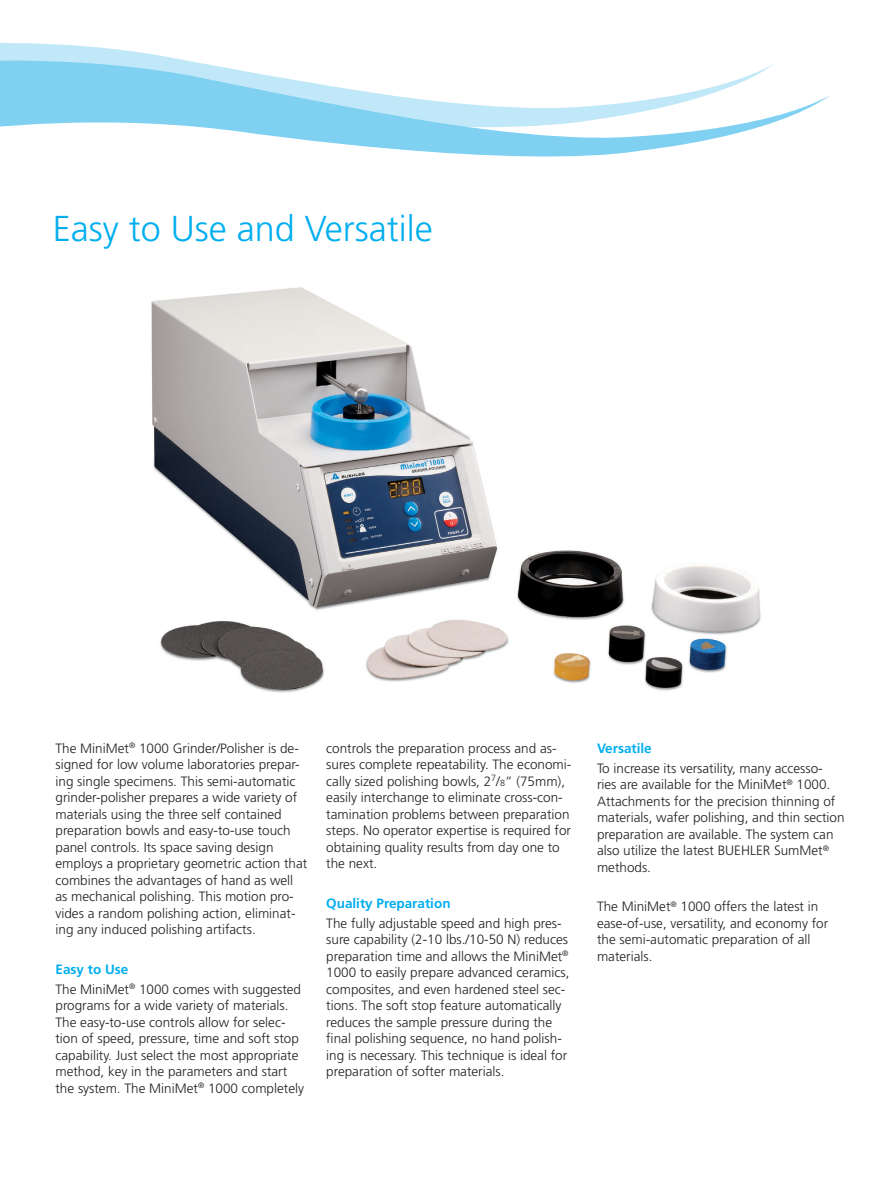
<style>
.page{position:relative;width:893px;height:1191px;background:#fff}
.page>*{position:absolute;margin:0;border:0;box-sizing:border-box;transform-origin:0 0}
.inside_green_headlin{font:300 36px "Frutiger LT Std";color:#00aeef}
.subheads{font:300 13.5px/16.5px "Frutiger LT Std";color:#231f20}
.subheads-2{font:700 13.5px "Frutiger LT Std";color:#00aeef}
.s1{font-size:9px}
</style>
<div class="page">
<img style="left:151px;top:287px;width:610px;height:406px">
<svg style="left:0;top:43px;width:779px;height:114px"></svg>
<p class="inside_green_headlin" style="left:53px;top:208px;width:382px">Easy to Use and Versatile</p>
<p class="subheads" style="left:55px;top:740px;width:253px">The MiniMet<sup>®</sup> 1000 Grinder/Polisher is de&shy;signed for low volume laboratories prepar&shy;ing single specimens. This semi-automatic grinder-polisher prepares a wide variety of materials using the three self contained preparation bowls and easy-to-use touch panel controls. Its space saving design employs a proprietary geometric action that combines the advantages of hand as well as mechanical polishing. This motion pro&shy;vides a random polishing action, eliminat&shy;ing any induced polishing artifacts.</p>
<p class="subheads-2" style="left:55px;top:961px;width:74px">Easy to Use</p>
<p class="subheads" style="left:55px;top:981px;width:250px">The MiniMet<sup>®</sup> 1000 comes with suggested programs for a wide variety of materials.<br>The easy-to-use controls allow for selec&shy;tion of speed, pressure, time and soft stop capability. Just select the most appropriate method, key in the parameters and start the system. The MiniMet<sup>®</sup> 1000 completely</p>
<p class="subheads" style="left:326px;top:740px;width:247px">controls the preparation process and as&shy;sures complete repeatability. The economi&shy;cally sized polishing bowls, 2<sup>7</sup>/<span class="s1">8</span>” (75mm), easily interchange to eliminate cross-con&shy;tamination problems between preparation steps. No operator expertise is required for obtaining quality results from day one to the next.</p>
<p class="subheads-2" style="left:326px;top:895px;width:126px">Quality Preparation</p>
<p class="subheads" style="left:326px;top:915px;width:245px">The fully adjustable speed and high pres&shy;sure capability (2-10 lbs./10-50 N) reduces preparation time and allows the MiniMet<sup>® </sup>1000 to easily prepare advanced ceramics, composites, and even hardened steel sec&shy;tions. The soft stop feature automatically reduces the sample pressure during the final polishing sequence, no hand polish&shy;ing is necessary. This technique is ideal for preparation of softer materials.</p>
<p class="subheads-2" style="left:597px;top:740px;width:56px">Versatile</p>
<p class="subheads" style="left:597px;top:760px;width:249px">To increase its versatility, many accesso&shy;ries are available for the MiniMet<sup>®</sup> 1000.<br>Attachments for the precision thinning of materials, wafer polishing, and thin section preparation are available. The system can also utilize the latest BUEHLER SumMet<sup>® </sup>methods.</p>
<p class="subheads" style="left:597px;top:898px;width:233px">The MiniMet<sup>®</sup> 1000 offers the latest in ease-of-use, versatility, and economy for the semi-automatic preparation of all materials.</p>
</div>
